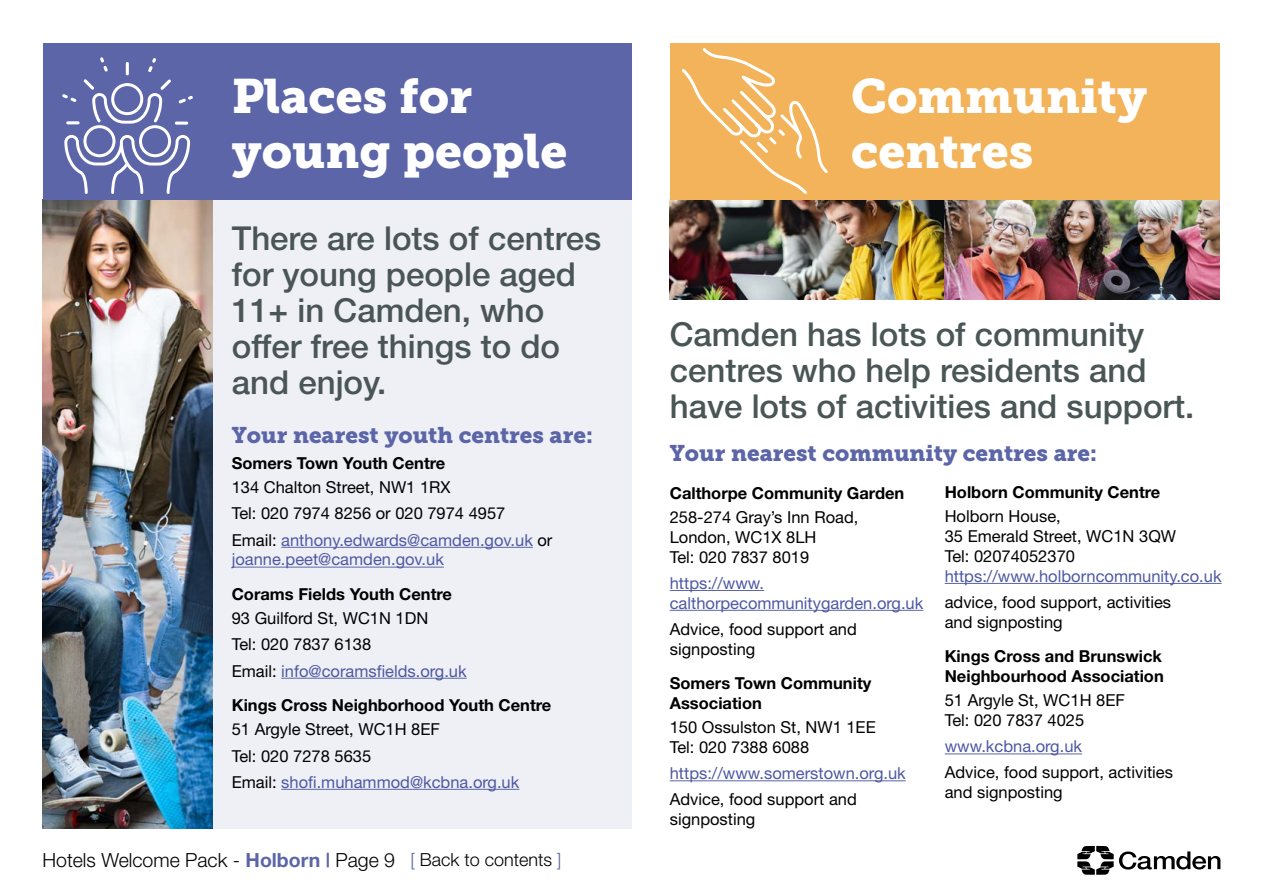
<style>
.page{position:relative;width:1263px;height:893px;background:#fff}
.page>*{position:absolute;margin:0;border:0;box-sizing:border-box;transform-origin:0 0}
.t1{font:48px/55.5px "Museo Slab 900";color:#fff}
.t2{font:500 33px/36px "Helvetica Neue";color:#4a5555}
.t3{font:22.5px "Museo Slab 900";color:#5b65a8}
.t4{font:300 19.5px "Helvetica Neue";color:#000}
.t5{font:16.5px/19.8px "Helvetica Neue";color:#000}
.t6{font:700 16.5px/19.8px "Helvetica Neue";color:#000}
.t7{font:16.5px/19.8px "Helvetica Neue";color:#4d58a3}
.s1{color:#4d58a3}
.s2{font-weight:700;color:#5b65a8}
.s3{font-size:18px;color:#5b65a8}
.s4{font-size:18px}
</style>
<div class="page">
<div style="left:43px;top:89px;width:588px;height:804px;background:#eff0f6"></div>
<img style="left:43px;top:199px;width:170px;height:630px">
<img style="left:670px;top:199px;width:550px;height:100px">
<div style="left:670px;top:43px;width:550px;height:156px;background:#f2b35a"></div>
<div style="left:43px;top:43px;width:588px;height:156px;background:#5b65a8"></div>
<hr style="left:281px;top:547px;width:252px;height:1px;background:#5b65a8">
<hr style="left:232px;top:567px;width:212px;height:1px;background:#5b65a8">
<hr style="left:281px;top:678px;width:186px;height:1px;background:#5b65a8">
<hr style="left:281px;top:789px;width:238px;height:1px;background:#5b65a8">
<hr style="left:670px;top:590px;width:94px;height:1px;background:#5b65a8">
<hr style="left:670px;top:610px;width:253px;height:1px;background:#5b65a8">
<hr style="left:670px;top:780px;width:236px;height:1px;background:#5b65a8">
<hr style="left:945px;top:583px;width:276px;height:1px;background:#5b65a8">
<hr style="left:945px;top:753px;width:137px;height:1px;background:#5b65a8">
<svg style="left:682px;top:48px;width:146px;height:146px"></svg>
<svg style="left:62px;top:57px;width:131px;height:137px"></svg>
<div style="left:0;top:829px;width:1263px;height:64px;background:#fff"></div>
<svg style="left:1077px;top:846px;width:143px;height:29px"></svg>
<h1 class="t1" style="left:232px;top:68px;width:337px">Places for young people</h1>
<h2 class="t2" style="left:232px;top:219px;width:371px">There are lots of centres for young people aged<br>11+ in Camden, who offer free things to do and enjoy.</h2>
<h3 class="t3" style="left:232px;top:422px;width:363px">Your nearest youth centres are:</h3>
<p class="t6" style="left:232px;top:453px;width:215px">Somers Town Youth Centre</p>
<p class="t5" style="left:232px;top:474px;width:322px;line-height:26.2px">134 Chalton Street, NW1 1RX<br>Tel: 020 7974 8256 or 020 7974 4957<br>Email: <span class="s1">anthony.edwards@camden.gov.uk</span> or</p>
<p class="t7" style="left:232px;top:549px;width:214px">joanne.peet@camden.gov.uk</p>
<p class="t6" style="left:232px;top:584px;width:222px">Corams Fields Youth Centre</p>
<p class="t5" style="left:232px;top:605px;width:236px;line-height:26.2px">93 Guilford St, WC1N 1DN<br>Tel: 020 7837 6138<br>Email: <span class="s1">info@coramsfields.org.uk</span></p>
<p class="t6" style="left:232px;top:695px;width:321px">Kings Cross Neighborhood Youth Centre</p>
<p class="t5" style="left:232px;top:716px;width:289px;line-height:26.2px">51 Argyle Street, WC1H 8EF<br>Tel: 020 7278 5635<br>Email: <span class="s1">shofi.muhammod@kcbna.org.uk</span></p>
<p class="t4" style="left:43px;top:848px;width:520px">Hotels Welcome Pack - <span class="s2">Holborn |</span> Page 9 <span class="s3">[</span> <span class="s4">Back to contents</span> <span class="s3">]</span></p>
<h1 class="t1" style="left:851px;top:68px;width:298px">Community centres</h1>
<h2 class="t2" style="left:670px;top:316px;width:526px">Camden has lots of community centres who help residents and have lots of activities and support.</h2>
<h3 class="t3" style="left:670px;top:440px;width:429px">Your nearest community centres are:</h3>
<p class="t6" style="left:670px;top:483px;width:236px">Calthorpe Community Garden</p>
<p class="t5" style="left:670px;top:507px;width:190px">258-274 Gray’s Inn Road,<br>London, WC1X 8LH<br>Tel: 020 7837 8019</p>
<p class="t7" style="left:670px;top:573px;width:255px">https://www. calthorpecommunitygarden.org.uk</p>
<p class="t5" style="left:670px;top:619px;width:189px">Advice, food support and signposting</p>
<p class="t6" style="left:670px;top:673px;width:203px">Somers Town Community<br>Association</p>
<p class="t5" style="left:670px;top:717px;width:208px">150 Ossulston St, NW1 1EE<br>Tel: 020 7388 6088</p>
<p class="t7" style="left:670px;top:763px;width:238px">https://www.somerstown.org.uk</p>
<p class="t5" style="left:670px;top:789px;width:189px">Advice, food support and signposting</p>
<p class="t6" style="left:945px;top:482px;width:217px">Holborn Community Centre</p>
<p class="t5" style="left:945px;top:506px;width:233px">Holborn House,<br>35 Emerald Street, WC1N 3QW<br>Tel: 02074052370</p>
<p class="t7" style="left:945px;top:566px;width:278px">https://www.holborncommunity.co.uk</p>
<p class="t5" style="left:945px;top:592px;width:228px">advice, food support, activities and signposting</p>
<p class="t6" style="left:945px;top:646px;width:221px">Kings Cross and Brunswick<br>Neighbourhood Association</p>
<p class="t5" style="left:945px;top:690px;width:182px">51 Argyle St, WC1H 8EF<br>Tel: 020 7837 4025</p>
<p class="t7" style="left:945px;top:736px;width:139px">www.kcbna.org.uk</p>
<p class="t5" style="left:945px;top:762px;width:230px">Advice, food support, activities and signposting</p>
</div>
